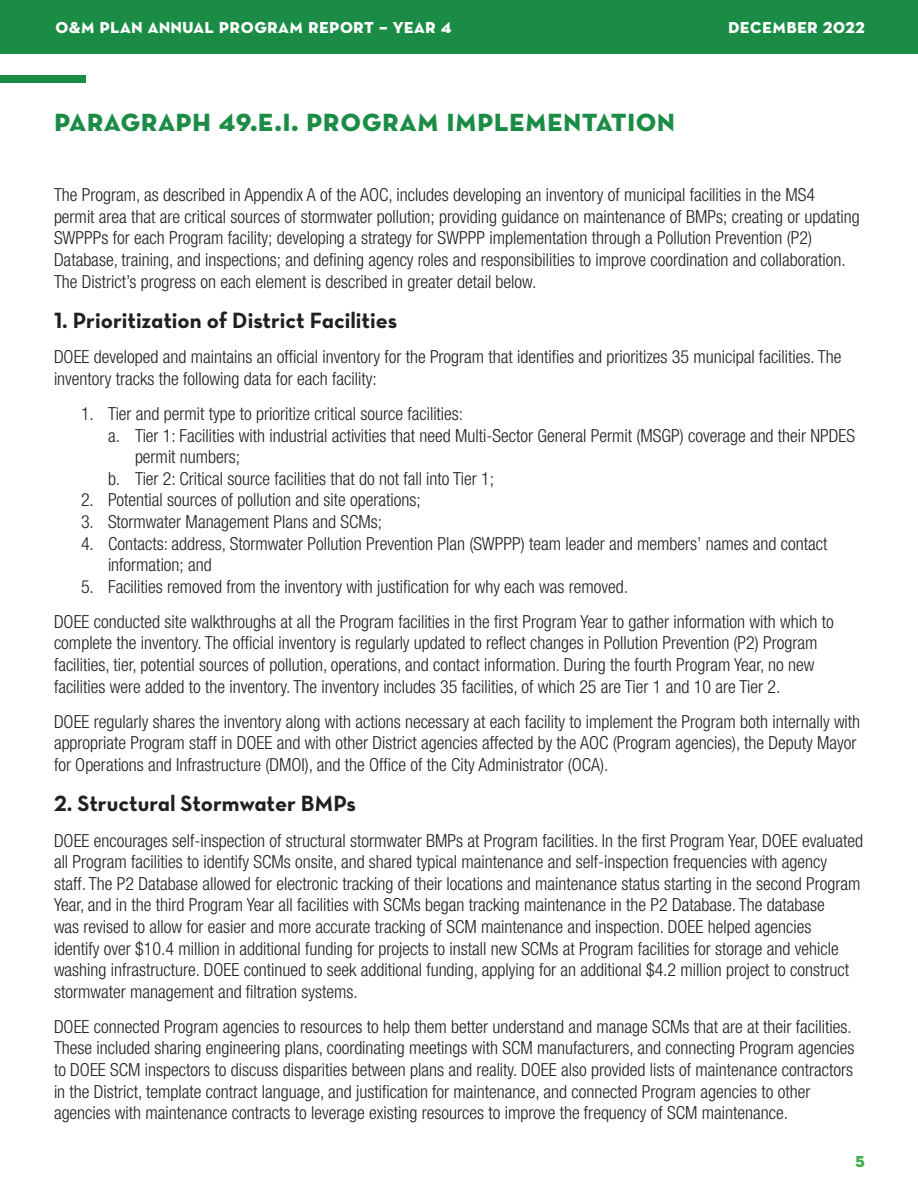
<style>
.page{position:relative;width:918px;height:1188px;background:#fff}
.page>*{position:absolute;margin:0;border:0;box-sizing:border-box;transform-origin:0 0}
.t1{font:33px "Neutra Text Bold SC Alt";color:#1b8c45}
.t2{font:22.5px "Neutra Text Bold Alt";color:#231f20}
.t3{font:21px "Neutra Text Bold SC Alt";color:#fff}
.t4{font:21px "Neutra Text Bold SC Alt";color:#40ae49}
.t5{font:300 condensed 18px/21.6px "Helvetica Neue LT Std";color:#231f20}
</style>
<div class="page">
<div style="left:0;top:0;width:918px;height:54px;background:#1b8c45"></div>
<div style="left:0;top:76px;width:85px;height:7px;background:#1b8c45"></div>
<p class="t3" style="left:55px;top:12px;width:398px">o&amp;m plan annual program report – year 4</p>
<p class="t3" style="left:728px;top:12px;width:138px">december 2022</p>
<h1 class="t1" style="left:54px;top:99px;width:623px">paragraph 49.e.i. program implementation</h1>
<p class="t5" style="left:54px;top:184px;width:807px">The Program, as described in Appendix A of the AOC, includes developing an inventory of municipal facilities in the MS4 permit area that are critical sources of stormwater pollution; providing guidance on maintenance of BMPs; creating or updating SWPPPs for each Program facility; developing a strategy for SWPPP implementation through a Pollution Prevention (P2)<br>Database, training, and inspections; and defining agency roles and responsibilities to improve coordination and collaboration.<br>The District’s progress on each element is described in greater detail below.</p>
<p class="t2" style="left:54px;top:307px;width:345px">1. Prioritization of District Facilities</p>
<p class="t5" style="left:54px;top:346px;width:789px">DOEE developed and maintains an official inventory for the Program that identifies and prioritizes 35 municipal facilities. The inventory tracks the following data for each facility:</p>
<p class="t5" style="left:81px;top:403px;width:384px">1. Tier and permit type to prioritize critical source facilities:</p>
<p class="t5" style="left:108px;top:424px;width:749px">a. Tier 1: Facilities with industrial activities that need Multi-Sector General Permit (MSGP) coverage and their NPDES</p>
<p class="t5" style="left:135px;top:446px;width:107px">permit numbers;</p>
<p class="t5" style="left:108px;top:467px;width:388px">b. Tier 2: Critical source facilities that do not fall into Tier 1;</p>
<p class="t5" style="left:81px;top:489px;width:341px">2. Potential sources of pollution and site operations;</p>
<p class="t5" style="left:81px;top:511px;width:303px">3. Stormwater Management Plans and SCMs;</p>
<p class="t5" style="left:108px;top:532px;width:721px;text-indent:-27px">4. Contacts: address, Stormwater Pollution Prevention Plan (SWPPP) team leader and members’ names and contact information; and</p>
<p class="t5" style="left:54px;top:569px;width:781px;line-height:35.1px;text-indent:27px">5. Facilities removed from the inventory with justification for why each was removed.<br>DOEE conducted site walkthroughs at all the Program facilities in the first Program Year to gather information with which to</p>
<p class="t5" style="left:54px;top:632px;width:765px">complete the inventory. The official inventory is regularly updated to reflect changes in Pollution Prevention (P2) Program facilities, tier, potential sources of pollution, operations, and contact information. During the fourth Program Year, no new facilities were added to the inventory. The inventory includes 35 facilities, of which 25 are Tier 1 and 10 are Tier 2.</p>
<p class="t5" style="left:54px;top:710px;width:808px">DOEE regularly shares the inventory along with actions necessary at each facility to implement the Program both internally with appropriate Program staff in DOEE and with other District agencies affected by the AOC (Program agencies), the Deputy Mayor for Operations and Infrastructure (DMOI), and the Office of the City Administrator (OCA).</p>
<p class="t2" style="left:54px;top:790px;width:304px">2. Structural Stormwater BMPs</p>
<p class="t5" style="left:54px;top:829px;width:811px">DOEE encourages self-inspection of structural stormwater BMPs at Program facilities. In the first Program Year, DOEE evaluated all Program facilities to identify SCMs onsite, and shared typical maintenance and self-inspection frequencies with agency staff. The P2 Database allowed for electronic tracking of their locations and maintenance status starting in the second Program Year, and in the third Program Year all facilities with SCMs began tracking maintenance in the P2 Database. The database<br>was revised to allow for easier and more accurate tracking of SCM maintenance and inspection. DOEE helped agencies<br>identify over $10.4 million in additional funding for projects to install new SCMs at Program facilities for storage and vehicle washing infrastructure. DOEE continued to seek additional funding, applying for an additional $4.2 million project to construct stormwater management and filtration systems.</p>
<p class="t5" style="left:54px;top:1016px;width:802px">DOEE connected Program agencies to resources to help them better understand and manage SCMs that are at their facilities.<br>These included sharing engineering plans, coordinating meetings with SCM manufacturers, and connecting Program agencies to DOEE SCM inspectors to discuss disparities between plans and reality. DOEE also provided lists of maintenance contractors in the District, template contract language, and justification for maintenance, and connected Program agencies to other agencies with maintenance contracts to leverage existing resources to improve the frequency of SCM maintenance.</p>
<p class="t4" style="left:855px;top:1146px;width:12px">5</p>
</div>
